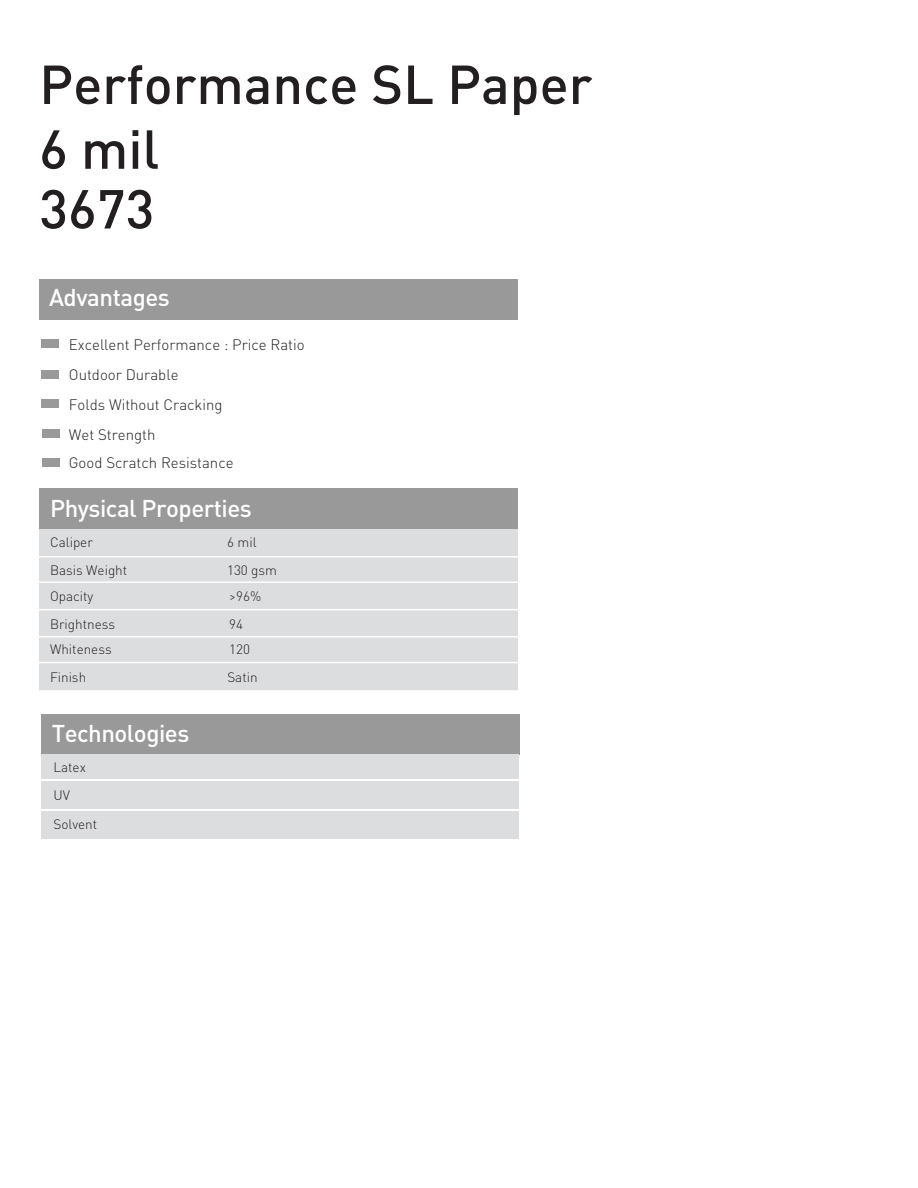
<style>
.page{position:relative;width:918px;height:1188px;background:#fff}
.page>*{position:absolute;margin:0;border:0;box-sizing:border-box;transform-origin:0 0}
.t1{font:500 54px/64.8px "DIN Pro";color:#231f20}
.t2{font:500 24px "DIN Pro";letter-spacing:-.02em;color:#fff}
.t3{font:300 15px/29.7px "DIN Pro";color:#231f20}
.t4{font:300 13.5px/28.5px "DIN Pro";color:#231f20}
</style>
<div class="page">
<div style="left:39px;top:279px;width:478px;height:41px;background:#999"></div>
<div style="left:41px;top:339px;width:17px;height:9px;background:#999"></div>
<div style="left:41px;top:370px;width:18px;height:9px;background:#999"></div>
<div style="left:42px;top:399px;width:17px;height:9px;background:#999"></div>
<div style="left:42px;top:429px;width:17px;height:9px;background:#999"></div>
<div style="left:42px;top:458px;width:17px;height:9px;background:#999"></div>
<div style="left:41px;top:714px;width:478px;height:40px;background:#999"></div>
<div style="left:40px;top:529px;width:478px;height:162px;background:#dcdddf"></div>
<div style="left:40px;top:489px;width:478px;height:40px;background:#999"></div>
<hr style="left:28px;top:556px;width:498px;height:2px;background:#fff">
<hr style="left:28px;top:581px;width:498px;height:2px;background:#fff">
<hr style="left:23px;top:662px;width:497px;height:1px;background:#fff">
<hr style="left:24px;top:636px;width:497px;height:1px;background:#fff">
<hr style="left:28px;top:609px;width:503px;height:1px;background:#fff">
<hr style="left:28px;top:690px;width:503px;height:2px;background:#fff">
<div style="left:42px;top:754px;width:477px;height:85px;background:#dcdddf"></div>
<hr style="left:30px;top:780px;width:499px;height:1px;background:#fff">
<hr style="left:30px;top:809px;width:499px;height:2px;background:#fff">
<h1 class="t1" style="left:39px;top:50px;width:555px">Performance SL Paper<br>6 mil</h1>
<h1 class="t1" style="left:39px;top:174px;width:117px">3673</h1>
<h2 class="t2" style="left:49px;top:281px;width:122px">Advantages</h2>
<p class="t3" style="left:69px;top:329px;width:237px">Excellent Performance : Price Ratio<br>Outdoor Durable<br>Folds Without Cracking<br>Wet Strength<br>Good Scratch Resistance</p>
<h2 class="t2" style="left:50px;top:492px;width:203px">Physical Properties</h2>
<p class="t4" style="left:50px;top:527px;width:44px">Caliper</p>
<p class="t4" style="left:227px;top:527px;width:31px">6 mil</p>
<p class="t4" style="left:50px;top:555px;width:79px">Basis Weight</p>
<p class="t4" style="left:227px;top:555px;width:52px">130 gsm</p>
<p class="t4" style="left:50px;top:581px;width:45px">Opacity</p>
<p class="t4" style="left:229px;top:581px;width:33px">&gt;96%</p>
<p class="t4" style="left:50px;top:610px;width:67px">Brightness</p>
<p class="t4" style="left:229px;top:610px;width:15px">94</p>
<p class="t4" style="left:50px;top:635px;width:63px">Whiteness</p>
<p class="t4" style="left:229px;top:635px;width:22px">120</p>
<p class="t4" style="left:50px;top:662px;width:38px">Finish</p>
<p class="t4" style="left:227px;top:662px;width:32px">Satin</p>
<h2 class="t2" style="left:52px;top:717px;width:139px">Technologies</h2>
<p class="t4" style="left:53px;top:752px;width:45px">Latex<br>UV<br>Solvent</p>
</div>
